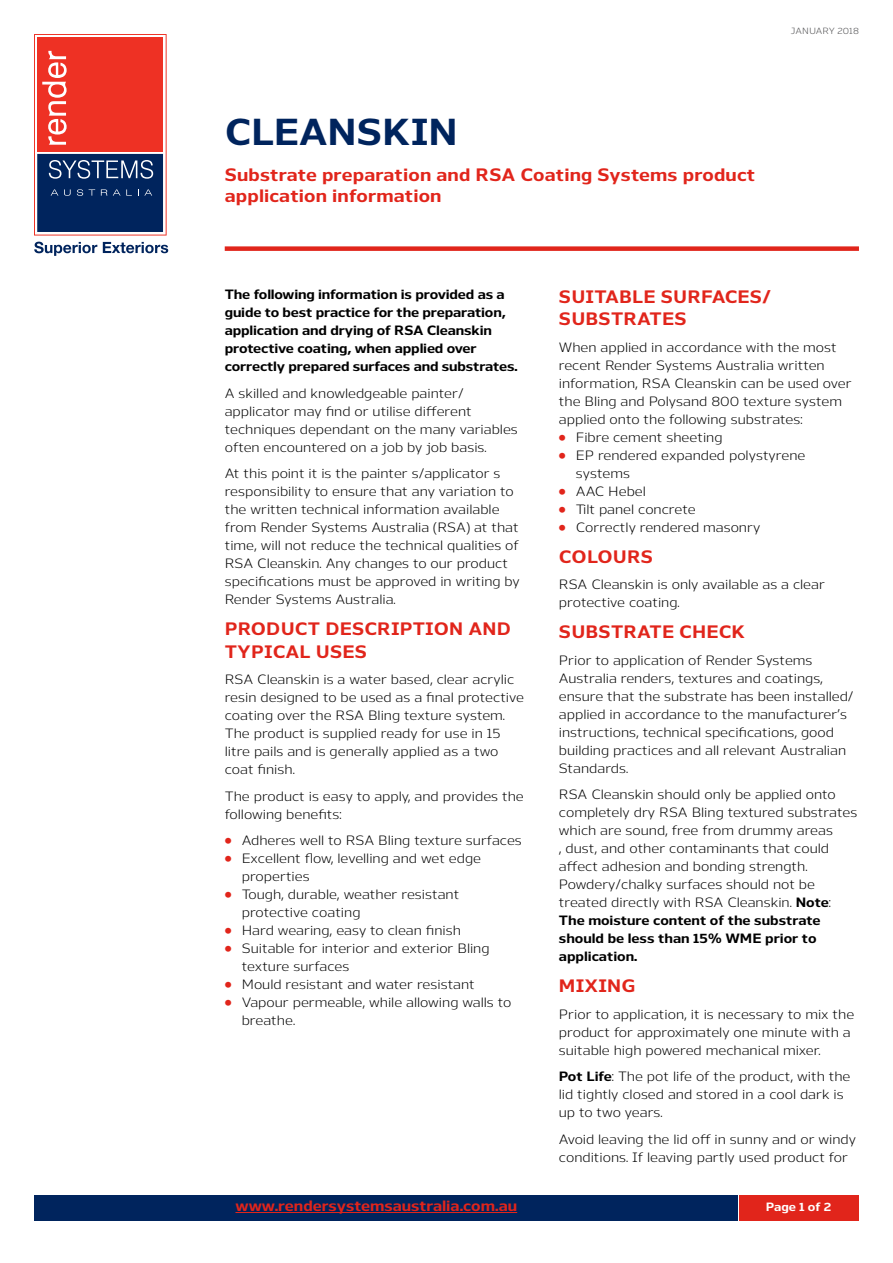
<style>
.page{position:relative;width:893px;height:1263px;background:#fff}
.page>*{position:absolute;margin:0;border:0;box-sizing:border-box;transform-origin:0 0}
.t1{font:700 37.5px "Nauman";letter-spacing:-.005em;color:#00245d}
.t2{font:700 18px/22.5px "Nauman";letter-spacing:.01em;color:#e1251b}
.t3{font:700 15px "Nauman";color:#e1251b}
.t4{font:13.5px/18px "Nauman";color:#000}
.t5{font:700 13.5px/18px "Nauman";letter-spacing:-.01em;color:#000}
.t6{font:700 12px "Nauman";color:#fff}
.t7{font:9px "Nauman";color:#4d4d4f}
.s1{font-weight:700;color:#e1251b}
.s2{font-weight:700}
</style>
<div class="page">
<svg style="left:34px;top:34px;width:133px;height:202px;background:#9e4451"></svg>
<svg style="left:34px;top:242px;width:63px;height:14px"></svg>
<svg style="left:103px;top:242px;width:65px;height:11px"></svg>
<div style="left:225px;top:246px;width:634px;height:5px;background:#e1251b"></div>
<div style="left:34px;top:1195px;width:704px;height:25px;background:#00245d"></div>
<div style="left:739px;top:1195px;width:120px;height:25px;background:#e1251b"></div>
<hr style="left:235px;top:1212px;width:282px;height:1px;background:#e1251b">
<h1 class="t1" style="left:225px;top:101px;width:234px">CLEANSKIN</h1>
<h2 class="t2" style="left:225px;top:162px;width:532px;line-height:21px">Substrate preparation and RSA Coating Systems product application information</h2>
<p class="t7" style="left:791px;top:24px;width:69px">JANUARY 2018</p>
<p class="t5" style="left:225px;top:284px;width:294px">The following information is provided as a guide to best practice for the preparation, application and drying of RSA Cleanskin protective coating, when applied over correctly prepared surfaces and substrates.</p>
<p class="t4" style="left:225px;top:383px;width:295px">A skilled and knowledgeable painter/ applicator may find or utilise different techniques dependant on the many variables often encountered on a job by job basis.</p>
<p class="t4" style="left:225px;top:463px;width:297px">At this point it is the painter s/applicator s responsibility to ensure that any variation to the written technical information available from Render Systems Australia (RSA) at that time, will not reduce the technical qualities of RSA Cleanskin. Any changes to our product specifications must be approved in writing by Render Systems Australia.</p>
<h2 class="t2" style="left:225px;top:616px;width:288px">PRODUCT DESCRIPTION AND<br>TYPICAL USES</h2>
<p class="t4" style="left:225px;top:669px;width:301px">RSA Cleanskin is a water based, clear acrylic resin designed to be used as a final protective coating over the RSA Bling texture system.<br>The product is supplied ready for use in 15 litre pails and is generally applied as a two coat finish.</p>
<p class="t4" style="left:225px;top:786px;width:301px">The product is easy to apply, and provides the following benefits:</p>
<p class="t4" style="left:225px;top:830px;width:299px"><span class="s1">•</span> Adheres well to RSA Bling texture surfaces</p>
<p class="t4" style="left:242px;top:848px;width:241px;text-indent:-17px"><span class="s1">•</span> Excellent flow, levelling and wet edge properties</p>
<p class="t4" style="left:242px;top:884px;width:219px;text-indent:-17px"><span class="s1">•</span> Tough, durable, weather resistant protective coating</p>
<p class="t4" style="left:225px;top:920px;width:238px"><span class="s1">•</span> Hard wearing, easy to clean finish</p>
<p class="t4" style="left:242px;top:938px;width:249px;text-indent:-17px"><span class="s1">•</span> Suitable for interior and exterior Bling texture surfaces</p>
<p class="t4" style="left:225px;top:974px;width:252px"><span class="s1">•</span> Mould resistant and water resistant</p>
<p class="t4" style="left:242px;top:992px;width:271px;text-indent:-17px"><span class="s1">•</span> Vapour permeable, while allowing walls to breathe.</p>
<h2 class="t2" style="left:559px;top:283px;width:214px">SUITABLE SURFACES/<br>SUBSTRATES</h2>
<p class="t4" style="left:559px;top:337px;width:294px">When applied in accordance with the most recent Render Systems Australia written information, RSA Cleanskin can be used over the Bling and Polysand 800 texture system applied onto the following substrates:</p>
<p class="t4" style="left:559px;top:427px;width:165px"><span class="s1">•</span> Fibre cement sheeting</p>
<p class="t4" style="left:576px;top:445px;width:231px;text-indent:-17px"><span class="s1">•</span> EP rendered expanded polystyrene systems</p>
<p class="t4" style="left:559px;top:481px;width:88px"><span class="s1">•</span> AAC Hebel</p>
<p class="t4" style="left:559px;top:499px;width:138px"><span class="s1">•</span> Tilt panel concrete</p>
<p class="t4" style="left:559px;top:517px;width:203px"><span class="s1">•</span> Correctly rendered masonry</p>
<h2 class="t2" style="left:559px;top:543px;width:96px">COLOURS</h2>
<p class="t4" style="left:559px;top:574px;width:268px">RSA Cleanskin is only available as a clear protective coating.</p>
<h2 class="t2" style="left:559px;top:618px;width:188px">SUBSTRATE CHECK</h2>
<p class="t4" style="left:559px;top:650px;width:296px">Prior to application of Render Systems Australia renders, textures and coatings, ensure that the substrate has been installed/ applied in accordance to the manufacturer’s instructions, technical specifications, good building practices and all relevant Australian Standards.</p>
<p class="t4" style="left:559px;top:784px;width:300px">RSA Cleanskin should only be applied onto completely dry RSA Bling textured substrates which are sound, free from drummy areas<br>, dust, and other contaminants that could affect adhesion and bonding strength.<br>Powdery/chalky surfaces should not be treated directly with RSA Cleanskin. <span class="s2">Note</span>:<br><span class="s2">The moisture content of the substrate should be less than 15% WME prior to application.</span></p>
<h2 class="t2" style="left:559px;top:972px;width:78px">MIXING</h2>
<p class="t4" style="left:559px;top:1004px;width:297px">Prior to application, it is necessary to mix the product for approximately one minute with a suitable high powered mechanical mixer.</p>
<p class="t4" style="left:559px;top:1066px;width:293px"><span class="s2">Pot Life</span>: The pot life of the product, with the lid tightly closed and stored in a cool dark is up to two years.</p>
<p class="t4" style="left:559px;top:1129px;width:299px">Avoid leaving the lid off in sunny and or windy conditions. If leaving partly used product for</p>
<p class="t3" style="left:235px;top:1193px;width:283px">www.rendersystemsaustralia.com.au</p>
<p class="t6" style="left:766px;top:1197px;width:67px">Page 1 of 2</p>
</div>
